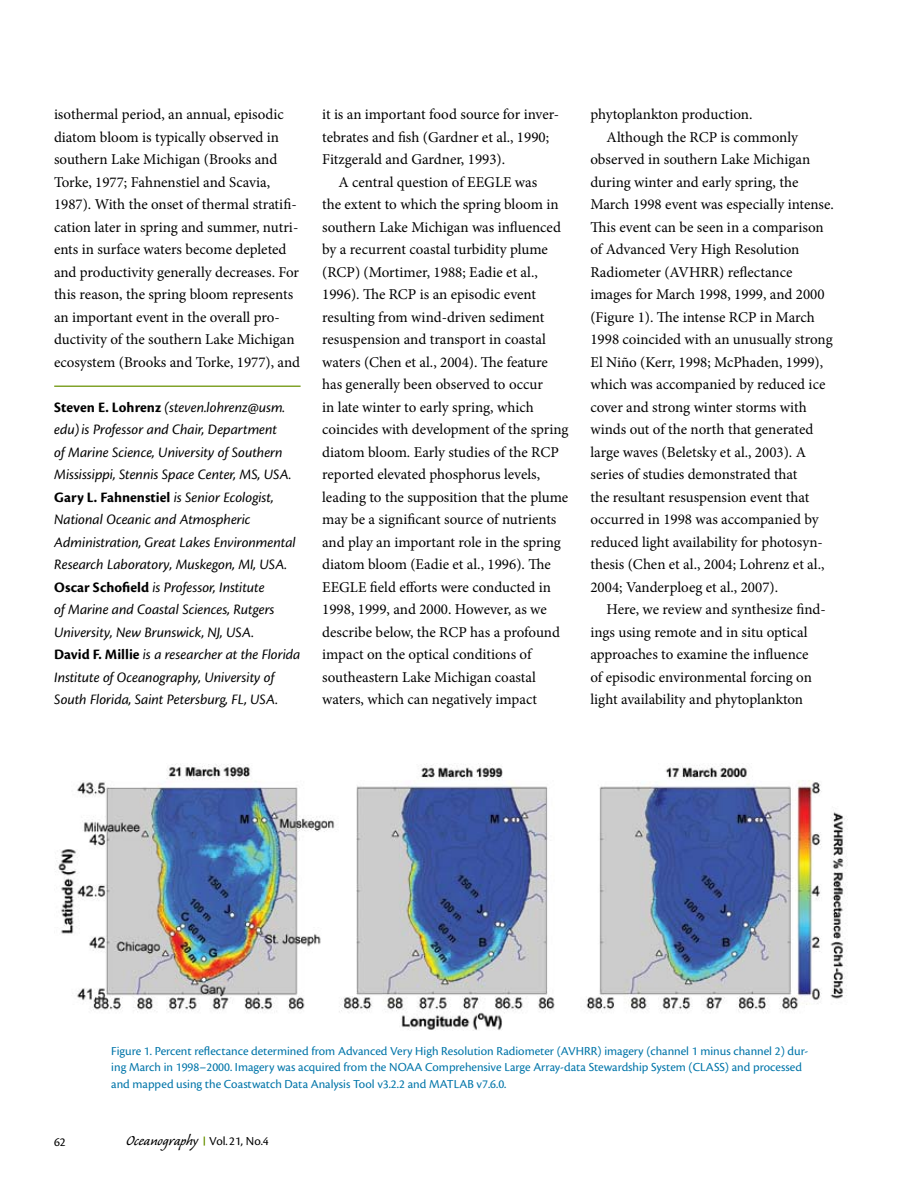
<style>
.page{position:relative;width:918px;height:1188px;background:#fff}
.page>*{position:absolute;margin:0;border:0;box-sizing:border-box;transform-origin:0 0}
.t1{font:18px "Caliban";color:#000}
.t2{font:15px/22.5px "Minion Pro";color:#000}
.t3{font:italic 15px/22.5px "Cronos Pro";letter-spacing:-.005em;color:#000}
.t4{font:12.75px/16.5px "Cronos Pro";color:#0075a9}
.t5{font:12.75px "Cronos Pro";color:#000}
.s1{font-weight:700;font-style:normal}
.s2{font-family:"Cronos Pro";font-size:12.75px}
</style>
<div class="page">
<hr style="left:54px;top:386px;width:247px;height:1px;background:#81a32b">
<img style="left:56px;top:764px;width:792px;height:267px">
<p class="t2" style="left:54px;top:103px;width:248px">isothermal period, an annual, episodic diatom bloom is typically observed in southern Lake Michigan (Brooks and Torke, 1977; Fahnenstiel and Scavia, 1987). With the onset of thermal stratifi&shy;cation later in spring and summer, nutri&shy;ents in surface waters become depleted and productivity generally decreases. For this reason, the spring bloom represents an important event in the overall pro&shy;ductivity of the southern Lake Michigan ecosystem (Brooks and Torke, 1977), and</p>
<p class="t2" style="left:322px;top:103px;width:239px">it is an important food source for inver&shy;tebrates and fish (Gardner et al., 1990;<br>Fitzgerald and Gardner, 1993).</p>
<p class="t2" style="left:322px;top:171px;width:248px;text-indent:16px">A central question of EEGLE was<br>the extent to which the spring bloom in southern Lake Michigan was influenced by a recurrent coastal turbidity plume (RCP) (Mortimer, 1988; Eadie et al., 1996). The RCP is an episodic event resulting from wind-driven sediment resuspension and transport in coastal waters (Chen et al., 2004). The feature has generally been observed to occur<br>in late winter to early spring, which coincides with development of the spring diatom bloom. Early studies of the RCP reported elevated phosphorus levels, leading to the supposition that the plume may be a significant source of nutrients and play an important role in the spring diatom bloom (Eadie et al., 1996). The EEGLE field efforts were conducted in 1998, 1999, and 2000. However, as we describe below, the RCP has a profound impact on the optical conditions of southeastern Lake Michigan coastal waters, which can negatively impact</p>
<p class="t3" style="left:54px;top:396px;width:248px"><span class="s1">Steven E. Lohrenz</span> (steven.lohrenz@usm. edu)is Professor and Chair, Department<br>of Marine Science, University of Southern Mississippi, Stennis Space Center, MS, USA.<br><span class="s1">Gary L. Fahnenstiel</span> is Senior Ecologist, National Oceanic and Atmospheric Administration, Great Lakes Environmental Research Laboratory, Muskegon, MI, USA.<br><span class="s1">Oscar Schofield</span> is Professor, Institute<br>of Marine and Coastal Sciences, Rutgers University, New Brunswick, NJ, USA.<br><span class="s1">David F. Millie</span> is a researcher at the Florida Institute of Oceanography, University of South Florida, Saint Petersburg, FL, USA.</p>
<p class="t2" style="left:590px;top:103px;width:164px">phytoplankton production.</p>
<p class="t2" style="left:607px;top:126px;width:193px">Although the RCP is commonly</p>
<p class="t2" style="left:590px;top:148px;width:221px">observed in southern Lake Michigan</p>
<p class="t2" style="left:590px;top:171px;width:210px">during winter and early spring, the</p>
<p class="t2" style="left:590px;top:193px;width:245px">March 1998 event was especially intense.</p>
<p class="t2" style="left:590px;top:216px;width:235px">This event can be seen in a comparison</p>
<p class="t2" style="left:590px;top:238px;width:210px">of Advanced Very High Resolution</p>
<p class="t2" style="left:590px;top:261px;width:203px">Radiometer (AVHRR) reflectance</p>
<p class="t2" style="left:590px;top:283px;width:236px">images for March 1998, 1999, and 2000</p>
<p class="t2" style="left:590px;top:306px;width:226px">(Figure 1). The intense RCP in March</p>
<p class="t2" style="left:590px;top:328px;width:244px">1998 coincided with an unusually strong</p>
<p class="t2" style="left:590px;top:351px;width:234px">El Niño (Kerr, 1998; McPhaden, 1999),</p>
<p class="t2" style="left:590px;top:373px;width:236px">which was accompanied by reduced ice</p>
<p class="t2" style="left:590px;top:396px;width:218px">cover and strong winter storms with</p>
<p class="t2" style="left:590px;top:418px;width:225px">winds out of the north that generated</p>
<p class="t2" style="left:590px;top:441px;width:217px">large waves (Beletsky et al., 2003). A</p>
<p class="t2" style="left:590px;top:463px;width:209px">series of studies demonstrated that</p>
<p class="t2" style="left:590px;top:486px;width:220px">the resultant resuspension event that</p>
<p class="t2" style="left:590px;top:508px;width:230px">occurred in 1998 was accompanied by</p>
<p class="t2" style="left:590px;top:531px;width:234px">reduced light availability for photosyn-</p>
<p class="t2" style="left:590px;top:553px;width:236px">thesis (Chen et al., 2004; Lohrenz et al.,</p>
<p class="t2" style="left:590px;top:576px;width:189px">2004; Vanderploeg et al., 2007).</p>
<p class="t2" style="left:607px;top:598px;width:221px">Here, we review and synthesize find-</p>
<p class="t2" style="left:590px;top:621px;width:219px">ings using remote and in situ optical</p>
<p class="t2" style="left:590px;top:643px;width:220px">approaches to examine the influence</p>
<p class="t2" style="left:590px;top:666px;width:223px">of episodic environmental forcing on</p>
<p class="t2" style="left:590px;top:688px;width:214px">light availability and phytoplankton</p>
<p class="t4" style="left:111px;top:1043px;width:698px">Figure 1. Percent reflectance determined from Advanced Very High Resolution Radiometer (AVHRR) imagery (channel 1 minus channel 2) dur&shy;ing March in 1998–2000. Imagery was acquired from the NOAA Comprehensive Large Array-data Stewardship System (CLASS) and processed and mapped using the Coastwatch Data Analysis Tool v3.2.2 and MATLAB v7.6.0.</p>
<p class="t5" style="left:54px;top:1134px;width:13px">62</p>
<p class="t1" style="left:126px;top:1132px;width:144px">Oceanography <span class="s2">Vol.21, No.4</span></p>
</div>
